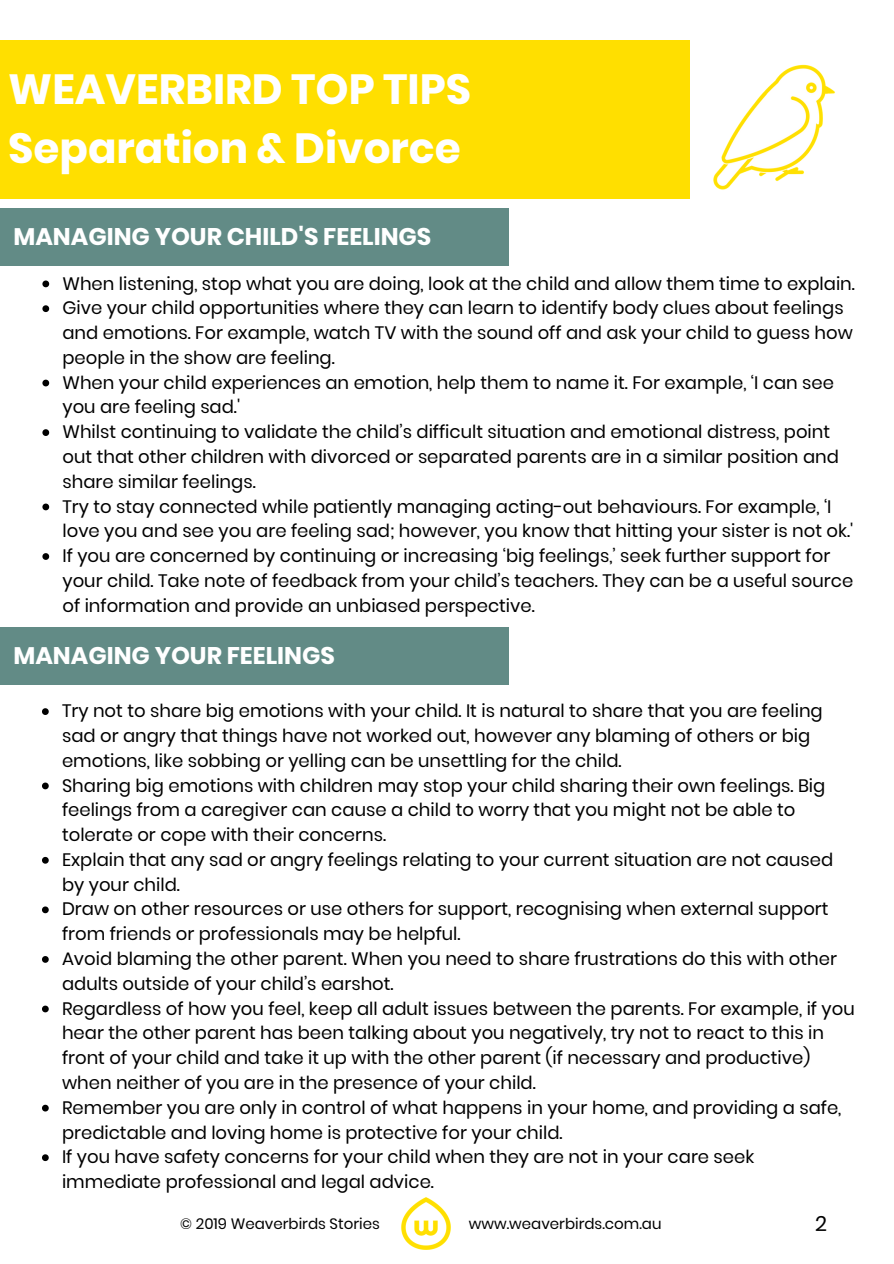
<style>
.page{position:relative;width:894px;height:1264px;background:#fff}
.page>*{position:absolute;margin:0;border:0;box-sizing:border-box;transform-origin:0 0}
.t1{font:700 42px/58.5px "Poppins";color:#fff}
.t2{font:700 24px "Poppins";color:#fff}
.t3{font:21px "Poppins";color:#000}
.t4{font:18px/24.8px "Poppins";color:#000}
.t5{font:15px "Poppins";color:#000}
</style>
<div class="page">
<div style="left:0;top:208px;width:508px;height:57px;background:#628b86"></div>
<svg style="left:42px;top:280px;width:7px;height:7px"></svg>
<svg style="left:42px;top:305px;width:7px;height:7px"></svg>
<svg style="left:42px;top:379px;width:7px;height:7px"></svg>
<svg style="left:42px;top:429px;width:7px;height:7px"></svg>
<svg style="left:42px;top:503px;width:7px;height:7px"></svg>
<svg style="left:42px;top:553px;width:7px;height:7px"></svg>
<div style="left:0;top:40px;width:689px;height:158px;background:#ffdf00"></div>
<img style="left:689px;top:40px;width:146px;height:159px">
<div style="left:0;top:627px;width:509px;height:57px;background:#628b86"></div>
<svg style="left:42px;top:708px;width:7px;height:7px"></svg>
<svg style="left:42px;top:782px;width:7px;height:7px"></svg>
<svg style="left:42px;top:856px;width:7px;height:7px"></svg>
<svg style="left:42px;top:906px;width:7px;height:7px"></svg>
<svg style="left:42px;top:956px;width:7px;height:6px"></svg>
<svg style="left:42px;top:1005px;width:7px;height:7px"></svg>
<svg style="left:42px;top:1104px;width:7px;height:7px"></svg>
<svg style="left:42px;top:1154px;width:7px;height:7px"></svg>
<img style="left:401px;top:1197px;width:50px;height:53px">
<h1 class="t1" style="left:8px;top:60px;width:464px">WEAVERBIRD TOP TIPS<br>Separation &amp; Divorce</h1>
<h2 class="t2" style="left:14px;top:220px;width:419px">MANAGING YOUR CHILD'S FEELINGS</h2>
<p class="t4" style="left:62px;top:271px;width:793px">When listening, stop what you are doing, look at the child and allow them time to explain.<br>Give your child opportunities where they can learn to identify body clues about feelings and emotions. For example, watch TV with the sound off and ask your child to guess how people in the show are feeling.<br>When your child experiences an emotion, help them to name it. For example, ‘I can see you are feeling sad.'<br>Whilst continuing to validate the child’s difficult situation and emotional distress, point out that other children with divorced or separated parents are in a similar position and share similar feelings.<br>Try to stay connected while patiently managing acting-out behaviours. For example, ‘I love you and see you are feeling sad; however, you know that hitting your sister is not ok.' If you are concerned by continuing or increasing ‘big feelings,’ seek further support for your child. Take note of feedback from your child’s teachers. They can be a useful source of information and provide an unbiased perspective.</p>
<h2 class="t2" style="left:14px;top:639px;width:323px">MANAGING YOUR FEELINGS</h2>
<p class="t4" style="left:62px;top:698px;width:794px">Try not to share big emotions with your child. It is natural to share that you are feeling sad or angry that things have not worked out, however any blaming of others or big emotions, like sobbing or yelling can be unsettling for the child.<br>Sharing big emotions with children may stop your child sharing their own feelings. Big feelings from a caregiver can cause a child to worry that you might not be able to tolerate or cope with their concerns.<br>Explain that any sad or angry feelings relating to your current situation are not caused by your child.<br>Draw on other resources or use others for support, recognising when external support from friends or professionals may be helpful.<br>Avoid blaming the other parent. When you need to share frustrations do this with other adults outside of your child’s earshot.<br>Regardless of how you feel, keep all adult issues between the parents. For example, if you hear the other parent has been talking about you negatively, try not to react to this in front of your child and take it up with the other parent (if necessary and productive) when neither of you are in the presence of your child.<br>Remember you are only in control of what happens in your home, and providing a safe, predictable and loving home is protective for your child.<br>If you have safety concerns for your child when they are not in your care seek immediate professional and legal advice.</p>
<p class="t5" style="left:180px;top:1212px;width:201px">© 2019 Weaverbirds Stories</p>
<p class="t5" style="left:469px;top:1212px;width:194px">www.weaverbirds.com.au</p>
<p class="t3" style="left:814px;top:1208px;width:13px">2</p>
</div>
